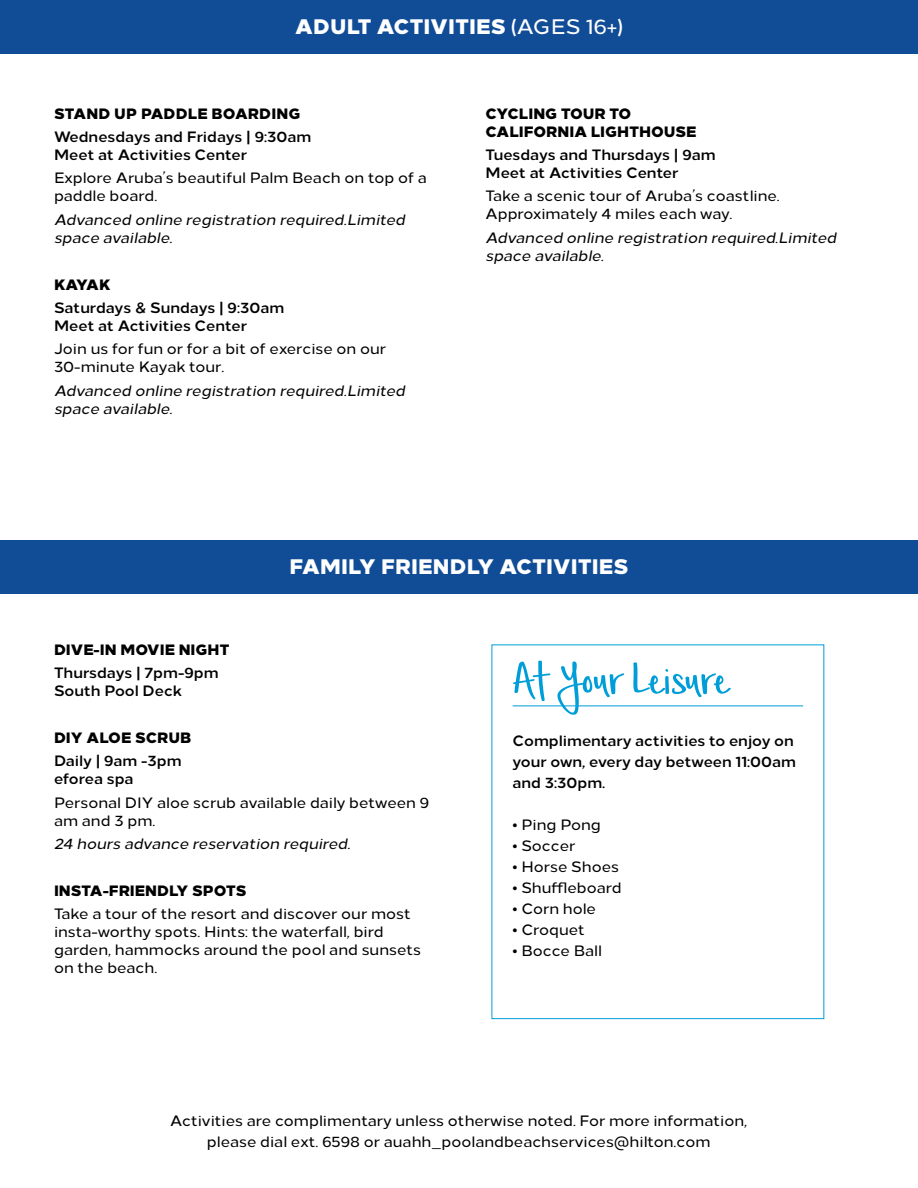
<style>
.page{position:relative;width:918px;height:1188px;background:#fff}
.page>*{position:absolute;margin:0;border:0;box-sizing:border-box;transform-origin:0 0}
.t1{font:64.5px "Simple Joys";letter-spacing:-.045em;color:#009ed8}
.t2{font:800 21px "Loew";letter-spacing:.01em;color:#fff}
.t3{font:500 15px/18px "Loew";color:#000}
.t4{font:700 15px/18px "Loew";color:#000}
.t5{font:italic 500 15px/18px "Loew";color:#000}
.t6{font:800 15px/18px "Loew";color:#000}
.s1{font-weight:500}
</style>
<div class="page">
<div style="left:0;top:0;width:918px;height:54px;background:#114d97"></div>
<div style="left:0;top:540px;width:918px;height:54px;background:#114d97"></div>
<hr style="left:513px;top:705px;width:290px;height:1px;background:#009ed8">
<h2 class="t2" style="left:295px;top:9px;width:329px">ADULT ACTIVITIES <span class="s1">(AGES 16+)</span></h2>
<p class="t6" style="left:54px;top:103px;width:248px">STAND UP PADDLE BOARDING</p>
<p class="t4" style="left:54px;top:126px;width:259px">Wednesdays and Fridays | 9:30am<br>Meet at Activities Center</p>
<p class="t3" style="left:54px;top:168px;width:374px">Explore Aruba’s beautiful Palm Beach on top of a paddle board.</p>
<p class="t5" style="left:54px;top:209px;width:356px">Advanced online registration required.Limited space available.</p>
<p class="t6" style="left:54px;top:274px;width:58px">KAYAK</p>
<p class="t4" style="left:54px;top:297px;width:232px">Saturdays &amp; Sundays | 9:30am<br>Meet at Activities Center</p>
<p class="t3" style="left:54px;top:339px;width:334px">Join us for fun or for a bit of exercise on our<br>30-minute Kayak tour.</p>
<p class="t5" style="left:54px;top:380px;width:356px">Advanced online registration required.Limited space available.</p>
<p class="t6" style="left:485px;top:103px;width:213px">CYCLING TOUR TO<br>CALIFORNIA LIGHTHOUSE</p>
<p class="t4" style="left:485px;top:144px;width:232px">Tuesdays and Thursdays | 9am<br>Meet at Activities Center</p>
<p class="t3" style="left:485px;top:186px;width:296px">Take a scenic tour of Aruba’s coastline.<br>Approximately 4 miles each way.</p>
<p class="t5" style="left:485px;top:227px;width:356px">Advanced online registration required.Limited space available.</p>
<h2 class="t2" style="left:290px;top:549px;width:340px">FAMILY FRIENDLY ACTIVITIES</h2>
<p class="t6" style="left:54px;top:639px;width:177px">DIVE-IN MOVIE NIGHT</p>
<p class="t4" style="left:54px;top:663px;width:166px">Thursdays | 7pm-9pm<br>South Pool Deck</p>
<p class="t6" style="left:54px;top:727px;width:139px">DIY ALOE SCRUB</p>
<p class="t4" style="left:54px;top:751px;width:129px">Daily | 9am -3pm eforea spa</p>
<p class="t3" style="left:54px;top:792px;width:377px">Personal DIY aloe scrub available daily between 9 am and 3 pm.</p>
<p class="t5" style="left:54px;top:834px;width:302px">24 hours advance reservation required.</p>
<p class="t6" style="left:54px;top:880px;width:194px">INSTA-FRIENDLY SPOTS</p>
<p class="t3" style="left:54px;top:904px;width:369px">Take a tour of the resort and discover our most insta-worthy spots. Hints: the waterfall, bird garden, hammocks around the pool and sunsets on the beach.</p>
<h1 class="t1" style="left:513px;top:652px;width:220px">At Your Leisure</h1>
<p class="t4" style="left:513px;top:728px;width:285px;line-height:21px">Complimentary activities to enjoy on your own, every day between 11:00am and 3:30pm.</p>
<p class="t3" style="left:513px;top:814px;width:90px">• Ping Pong</p>
<p class="t3" style="left:513px;top:835px;width:64px">• Soccer</p>
<p class="t3" style="left:513px;top:856px;width:108px">• Horse Shoes</p>
<p class="t3" style="left:513px;top:877px;width:110px">• Shuffleboard</p>
<p class="t3" style="left:513px;top:898px;width:85px">• Corn hole</p>
<p class="t3" style="left:513px;top:919px;width:74px">• Croquet</p>
<p class="t3" style="left:513px;top:940px;width:91px">• Bocce Ball</p>
<p class="t3" style="left:170px;top:1109px;width:578px;line-height:21px;text-align:center">Activities are complimentary unless otherwise noted. For more information, please dial ext. 6598 or auahh_poolandbeachservices@hilton.com</p>
</div>
